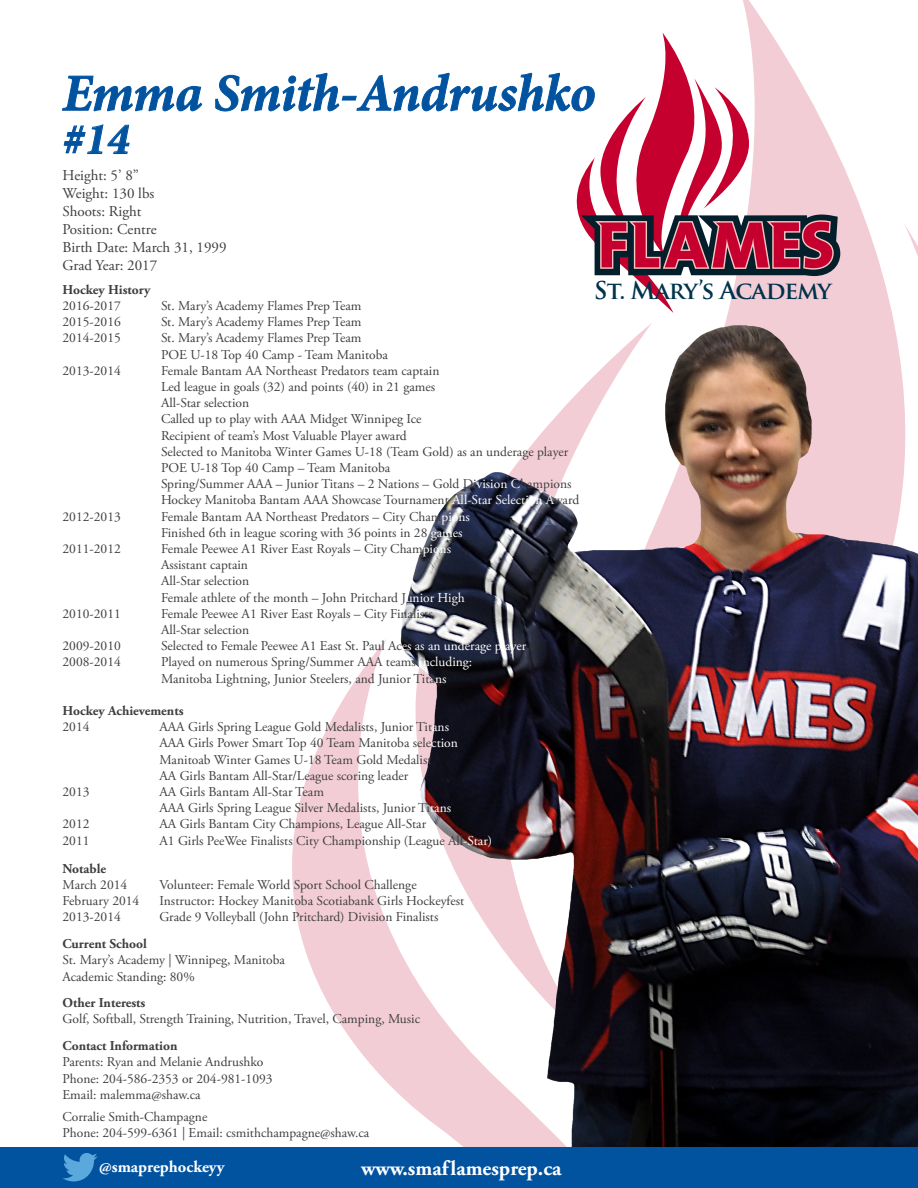
<style>
.page{position:relative;width:918px;height:1188px;background:#fff}
.page>*{position:absolute;margin:0;border:0;box-sizing:border-box;transform-origin:0 0}
.t1{font:italic 700 52.5px "Minion Pro";letter-spacing:-.005em;color:#0153a0}
.t2{font:italic 700 45px "Minion Pro";color:#0153a0}
.t3{font:700 24px "Trajan Pro";letter-spacing:-.04em;color:#00324c}
.t4{font:700 21px "Adobe Garamond Pro";color:#fff}
.t5{font:700 16.5px "Adobe Garamond Pro";color:#fff}
.t6{font:15px "Adobe Garamond Pro";color:#3e3e3f}
.t7{font:13.5px/16.2px "Adobe Garamond Pro";color:#3e3e3f}
.t8{font:700 13.5px "Adobe Garamond Pro";color:#3e3e3f}
.s1{color:#fff}
.s2{font-weight:700}
</style>
<div class="page">
<svg style="left:789px;top:222px;width:129px;height:93px;fill:#f3cdd6"></svg>
<svg style="left:292px;top:642px;width:92px;height:506px"></svg>
<svg style="left:62px;top:76px;width:140px;height:35px"></svg>
<svg style="left:64px;top:125px;width:65px;height:29px"></svg>
<svg style="left:215px;top:32px;width:625px;height:281px"></svg>
<img style="left:384px;top:315px;width:534px;height:833px">
<div style="left:0;top:1148px;width:918px;height:40px;background:#0153a0"></div>
<svg style="left:63px;top:1153px;width:35px;height:28px"></svg>
<p class="t1" style="left:63px;top:56px;width:535px">Emma Smith-Andrushko</p>
<p class="t2" style="left:63px;top:107px;width:68px">#14</p>
<p class="t6" style="left:63px;top:166px;width:78px">Height: 5’ 8”</p>
<p class="t6" style="left:63px;top:184px;width:93px">Weight: 130 lbs</p>
<p class="t6" style="left:63px;top:202px;width:80px">Shoots: Right</p>
<p class="t6" style="left:63px;top:220px;width:96px">Position: Centre</p>
<p class="t6" style="left:63px;top:238px;width:166px">Birth Date: March 31, 1999</p>
<p class="t6" style="left:63px;top:256px;width:96px">Grad Year: 2017</p>
<p class="t8" style="left:63px;top:282px;width:89px">Hockey History</p>
<p class="t7" style="left:63px;top:298px;width:60px">2016-2017</p>
<p class="t7" style="left:161px;top:298px;width:202px">St. Mary’s Academy Flames Prep Team</p>
<p class="t7" style="left:63px;top:314px;width:60px">2015-2016</p>
<p class="t7" style="left:161px;top:314px;width:202px">St. Mary’s Academy Flames Prep Team</p>
<p class="t7" style="left:63px;top:331px;width:60px">2014-2015</p>
<p class="t7" style="left:161px;top:331px;width:202px">St. Mary’s Academy Flames Prep Team</p>
<p class="t7" style="left:161px;top:347px;width:228px">POE U-18 Top 40 Camp - Team Manitoba</p>
<p class="t7" style="left:63px;top:363px;width:60px">2013-2014</p>
<p class="t7" style="left:161px;top:363px;width:280px">Female Bantam AA Northeast Predators team captain</p>
<p class="t7" style="left:161px;top:379px;width:276px">Led league in goals (32) and points (40) in 21 games</p>
<p class="t7" style="left:161px;top:395px;width:90px">All-Star selection</p>
<p class="t7" style="left:161px;top:412px;width:262px">Called up to play with AAA Midget Winnipeg Ice</p>
<p class="t7" style="left:161px;top:428px;width:247px">Recipient of team’s Most Valuable Player award</p>
<p class="t7" style="left:161px;top:444px;width:409px">Selected to Manitoba Winter Games U-18 (Team Gold) as an underage player</p>
<p class="t7" style="left:161px;top:460px;width:231px">POE U-18 Top 40 Camp – Team Manitoba</p>
<p class="t7" style="left:161px;top:476px;width:412px">Spring/Summer AAA – Junior Titans – 2 Nations – Gold Di<span class="s1">vision C</span>hampions</p>
<p class="t7" style="left:161px;top:493px;width:420px">Hockey Manitoba Bantam AAA Showcase Tournament <span class="s1">All-Star Selection A</span>ward</p>
<p class="t7" style="left:63px;top:509px;width:60px">2012-2013</p>
<p class="t7" style="left:161px;top:509px;width:310px">Female Bantam AA Northeast Predators – City Cham<span class="s1">pions</span></p>
<p class="t7" style="left:161px;top:525px;width:303px">Finished 6th in league scoring with 36 points in 28 <span class="s1">games</span></p>
<p class="t7" style="left:63px;top:541px;width:60px">2011-2012</p>
<p class="t7" style="left:161px;top:541px;width:292px">Female Peewee A1 River East Royals – City Cham<span class="s1">pions</span></p>
<p class="t7" style="left:161px;top:557px;width:89px">Assistant captain</p>
<p class="t7" style="left:161px;top:574px;width:90px">All-Star selection</p>
<p class="t7" style="left:161px;top:590px;width:305px">Female athlete of the month – John Pritchard J<span class="s1">unior High</span></p>
<p class="t7" style="left:63px;top:606px;width:60px">2010-2011</p>
<p class="t7" style="left:161px;top:606px;width:273px">Female Peewee A1 River East Royals – City Finalists</p>
<p class="t7" style="left:161px;top:622px;width:90px">All-Star selection</p>
<p class="t7" style="left:63px;top:638px;width:60px">2009-2010</p>
<p class="t7" style="left:161px;top:638px;width:367px">Selected to Female Peewee A1 East St. Paul Ac<span class="s1">es as an underage player</span></p>
<p class="t7" style="left:63px;top:655px;width:60px">2008-2014</p>
<p class="t7" style="left:161px;top:655px;width:313px">Played on numerous Spring/Summer AAA teams <span class="s1">including:</span></p>
<p class="t7" style="left:161px;top:671px;width:287px">Manitoba Lightning, Junior Steelers, and Junior Tita<span class="s1">ns</span></p>
<p class="t8" style="left:63px;top:703px;width:123px">Hockey Achievements</p>
<p class="t7" style="left:63px;top:719px;width:28px">2014</p>
<p class="t7" style="left:160px;top:719px;width:291px">AAA Girls Spring League Gold Medalists, Junior Tit<span class="s1">ans</span></p>
<p class="t7" style="left:160px;top:736px;width:300px">AAA Girls Power Smart Top 40 Team Manitoba sele<span class="s1">ction</span></p>
<p class="t7" style="left:160px;top:752px;width:273px">Manitoab Winter Games U-18 Team Gold Medalist</p>
<p class="t7" style="left:160px;top:768px;width:250px">AA Girls Bantam All-Star/League scoring leader</p>
<p class="t7" style="left:63px;top:784px;width:28px">2013</p>
<p class="t7" style="left:160px;top:784px;width:166px">AA Girls Bantam All-Star Team</p>
<p class="t7" style="left:160px;top:800px;width:293px">AAA Girls Spring League Silver Medalists, Junior Ti<span class="s1">tans</span></p>
<p class="t7" style="left:63px;top:817px;width:28px">2012</p>
<p class="t7" style="left:160px;top:817px;width:268px">AA Girls Bantam City Champions, League All-Star</p>
<p class="t7" style="left:63px;top:833px;width:28px">2011</p>
<p class="t7" style="left:160px;top:833px;width:334px">A1 Girls PeeWee Finalists City Championship (League All<span class="s1">-Star)</span></p>
<p class="t7" style="left:63px;top:861px;width:66px"><span class="s2">Notable<br></span>March 2014</p>
<p class="t7" style="left:160px;top:877px;width:259px">Volunteer: Female World Sport School Challenge</p>
<p class="t7" style="left:63px;top:893px;width:78px">February 2014</p>
<p class="t7" style="left:160px;top:893px;width:306px">Instructor: Hockey Manitoba Scotiabank Girls Hockeyfest</p>
<p class="t7" style="left:63px;top:910px;width:60px">2013-2014</p>
<p class="t7" style="left:160px;top:910px;width:280px">Grade 9 Volleyball (John Pritchard) Division Finalists</p>
<p class="t8" style="left:63px;top:936px;width:86px">Current School</p>
<p class="t7" style="left:63px;top:952px;width:224px">St. Mary’s Academy | Winnipeg, Manitoba<br>Academic Standing: 80%</p>
<p class="t7" style="left:63px;top:995px;width:359px"><span class="s2">Other Interests<br></span>Golf, Softball, Strength Training, Nutrition, Travel, Camping, Music</p>
<p class="t7" style="left:63px;top:1038px;width:202px"><span class="s2">Contact Information<br></span>Parents: Ryan and Melanie Andrushko</p>
<p class="t7" style="left:63px;top:1071px;width:212px">Phone: 204-586-2353 or 204-981-1093</p>
<p class="t7" style="left:63px;top:1087px;width:140px">Email: malemma@shaw.ca</p>
<p class="t7" style="left:63px;top:1109px;width:308px">Corralie Smith-Champagne<br>Phone: 204-599-6361 | Email: csmithchampagne@shaw.ca</p>
<p class="t5" style="left:99px;top:1157px;width:127px">@smaprephockeyy</p>
<p class="t4" style="left:361px;top:1156px;width:202px">www.smaf lamesprep.ca</p>
<p class="t3" style="left:594px;top:275px;width:239px">St. Mary’s Academy</p>
</div>
